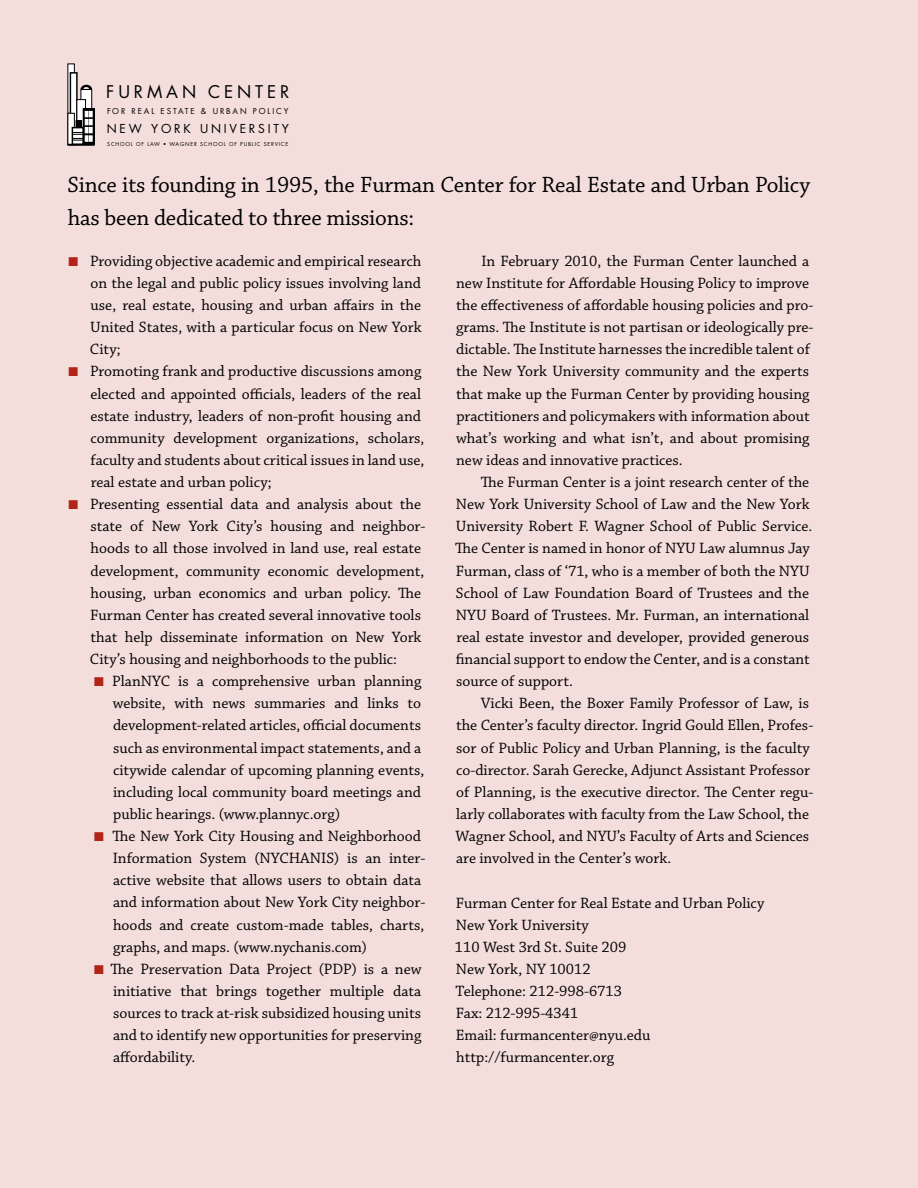
<style>
.page{position:relative;width:918px;height:1188px;background:#f4dedc}
.page>*{position:absolute;margin:0;border:0;box-sizing:border-box;transform-origin:0 0}
.t1{font:23.25px/33.2px "Chaparral Pro";letter-spacing:-.01em;color:#000}
.t2{font:17.1px "Futura";letter-spacing:.23em;color:#000}
.t3{font:15.75px/22.2px "Chaparral Pro";color:#000}
.t4{font:12px "Futura";letter-spacing:.23em;color:#000}
.t5{font:7.95px "Futura";letter-spacing:.235em;color:#000}
.t6{font:5.25px "Futura";letter-spacing:.15em;color:#000}
.s1{color:#b32317}
</style>
<div class="page">
<svg style="left:68px;top:64px;width:6px;height:81px"></svg>
<svg style="left:81px;top:85px;width:11px;height:4px"></svg>
<div style="left:81px;top:89px;width:11px;height:56px;background:#fff;border:1px solid #000"></div>
<div style="left:70px;top:72px;width:8px;height:73px;background:#fff;border:1px solid #000"></div>
<div style="left:76px;top:99px;width:10px;height:46px;background:#fff;border:1px solid #000"></div>
<svg style="left:68px;top:113px;width:5px;height:31px"></svg>
<div style="left:72px;top:127px;width:12px;height:18px;background:#fff;border:1px solid #000"></div>
<svg style="left:85px;top:110px;width:8px;height:33px"></svg>
<div style="left:83px;top:108px;width:12px;height:37px;border:1px solid #000"></div>
<hr style="left:68px;top:144px;width:27px;height:2px;background:#000">
<svg style="left:73px;top:111px;width:20px;height:31px"></svg>
<p class="t2" style="left:106px;top:81px;width:185px">FURMAN CENTER</p>
<p class="t5" style="left:107px;top:106px;width:183px">FOR REAL ESTATE &amp; URBAN POLICY</p>
<p class="t4" style="left:107px;top:120px;width:184px">N EW YORK U NIVERSITY</p>
<p class="t6" style="left:107px;top:140px;width:183px">SCHOOL OF LAW • WAGNER SCHOOL OF PUBLIC SERVICE</p>
<h1 class="t1" style="left:68px;top:169px;width:744px">Since its founding in 1995, the Furman Center for Real Estate and Urban Policy has been dedicated to three missions:</h1>
<p class="t3" style="left:90px;top:250px;width:333px;text-align:justify;text-indent:-21px"><span class="s1">■</span> Providing objective academic and empirical research on the legal and public policy issues involving land use, real estate, housing and urban affairs in the United States, with a particular focus on New York City;</p>
<p class="t3" style="left:91px;top:361px;width:335px;text-indent:-22px"><span class="s1">■</span> Promoting frank and productive discussions among elected and appointed officials, leaders of the real estate industry, leaders of non-profit housing and community development organizations, scholars, faculty and students about critical issues in land use, real estate and urban policy;</p>
<p class="t3" style="left:90px;top:494px;width:337px;text-indent:-21px"><span class="s1">■</span> Presenting essential data and analysis about the state of New York City’s housing and neighbor&shy;hoods to all those involved in land use, real estate development, community economic development, housing, urban economics and urban policy. The Furman Center has created several innovative tools that help disseminate information on New York City’s housing and neighborhoods to the public:</p>
<p class="t3" style="left:113px;top:671px;width:313px;text-indent:-19px"><span class="s1">■</span> PlanNYC is a comprehensive urban planning website, with news summaries and links to development-related articles, official documents such as environmental impact statements, and a citywide calendar of upcoming planning events, including local community board meetings and public hearings. (www.plannyc.org)</p>
<p class="t3" style="left:113px;top:826px;width:314px;text-indent:-19px"><span class="s1">■</span> The New York City Housing and Neighborhood Information System (NYCHANIS) is an inter&shy;active website that allows users to obtain data and information about New York City neighbor&shy;hoods and create custom-made tables, charts, graphs, and maps. (www.nychanis.com)</p>
<p class="t3" style="left:113px;top:958px;width:310px;text-align:justify;text-indent:-19px"><span class="s1">■</span> The Preservation Data Project (PDP) is a new initiative that brings together multiple data sources to track at-risk subsidized housing units and to identify new opportunities for preserving affordability.</p>
<p class="t3" style="left:456px;top:250px;width:359px;text-indent:25px">In February 2010, the Furman Center launched a new Institute for Affordable Housing Policy to improve the effectiveness of affordable housing policies and pro&shy;grams. The Institute is not partisan or ideologically pre&shy;dictable. The Institute harnesses the incredible talent of the New York University community and the experts that make up the Furman Center by providing housing practitioners and policymakers with information about what’s working and what isn’t, and about promising new ideas and innovative practices.</p>
<p class="t3" style="left:455px;top:472px;width:359px;text-indent:26px">The Furman Center is a joint research center of the New York University School of Law and the New York University Robert F. Wagner School of Public Service.<br>The Center is named in honor of NYU Law alumnus Jay Furman, class of ‘71, who is a member of both the NYU School of Law Foundation Board of Trustees and the NYU Board of Trustees. Mr. Furman, an international real estate investor and developer, provided generous financial support to endow the Center, and is a constant source of support.</p>
<p class="t3" style="left:456px;top:693px;width:359px;text-indent:25px">Vicki Been, the Boxer Family Professor of Law, is the Center’s faculty director. Ingrid Gould Ellen, Profes&shy;sor of Public Policy and Urban Planning, is the faculty co-director. Sarah Gerecke, Adjunct Assistant Professor of Planning, is the executive director. The Center regu&shy;larly collaborates with faculty from the Law School, the Wagner School, and NYU’s Faculty of Arts and Sciences are involved in the Center’s work.</p>
<p class="t3" style="left:455px;top:892px;width:311px">Furman Center for Real Estate and Urban Policy<br>New York University<br>110 West 3rd St. Suite 209<br>New York, NY 10012<br>Telephone: 212-998-6713<br>Fax: 212-995-4341<br>Email: furmancenter@nyu.edu http://furmancenter.org</p>
</div>
